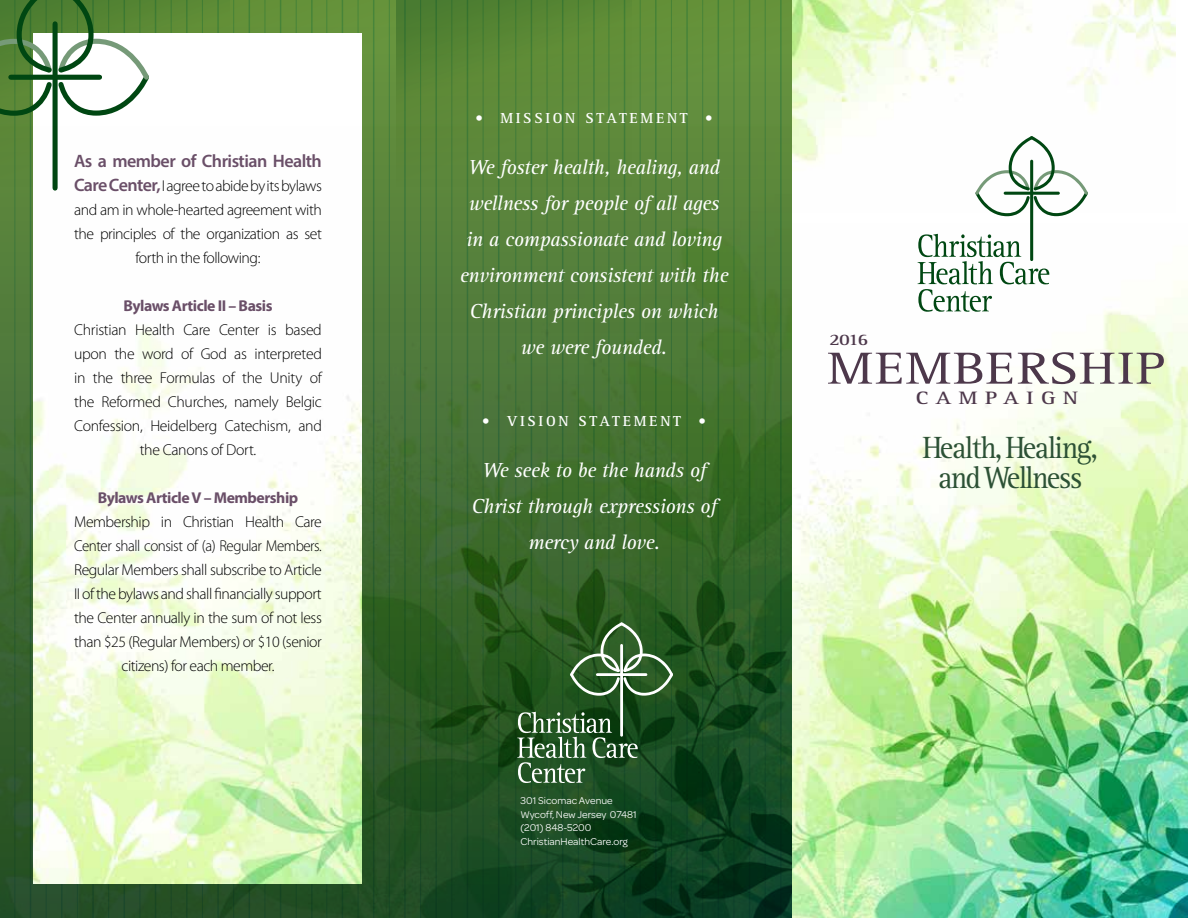
<style>
.page{position:relative;width:1188px;height:918px;background:#fff}
.page>*{position:absolute;margin:0;border:0;box-sizing:border-box;transform-origin:0 0}
.t1{font:46.5px "Rotis Serif Std";letter-spacing:.04em;color:#4d384b;scale:1.18 1}
.t2{font:31.65px/30px "Rotis Serif Std";letter-spacing:-.05em;color:#2c5135;text-align:center;scale:.94 1}
.t3{font:italic 21px/36px "Rotis Serif Std";letter-spacing:-.02em;color:#fff;text-align:center}
.t4{font:700 18.6px "Rotis Serif Std";letter-spacing:.35em;color:#4d384b;scale:1.18 1}
.t5{font:600 18px "Myriad Pro";letter-spacing:-.03em;color:#6a4f68}
.t6{font:700 16.65px "Rotis Serif Std";color:#4d384b;scale:1.18 1}
.t7{font:300 15.75px/24px "Myriad Pro";letter-spacing:-.03em;color:#000;text-align:center}
.t8{font:700 15.75px "Myriad Pro";letter-spacing:-.03em;color:#6a4f68}
.t9{font:700 15px "Rotis Serif Std";letter-spacing:.18em;color:#fff}
.t10{font:10.5px/13.5px "Omnes";color:#fff}
.s1{font-weight:600;font-size:18px;color:#6a4f68}
</style>
<div class="page">
<img style="left:792px;top:224px;width:396px;height:694px">
<img style="left:792px;top:0;width:384px;height:164px">
<svg style="left:230px;top:0;width:166px;height:126px;background:#65923e"></svg>
<svg style="left:0;top:0;width:230px;height:126px;background:#608d3b"></svg>
<div style="left:34px;top:34px;width:328px;height:850px;background:#fff"></div>
<div style="left:53px;top:24px;width:5px;height:164px;background:#004712"></div>
<svg style="left:0;top:0;width:152px;height:118px"></svg>
<svg style="left:631px;top:0;width:161px;height:126px;background:#618f3b"></svg>
<svg style="left:396px;top:0;width:235px;height:126px;background:#588736"></svg>
<img style="left:0;top:126px;width:792px;height:792px">
<hr style="left:1030px;top:160px;width:3px;height:101px;background:#004712;border-radius:2px">
<svg style="left:975px;top:136px;width:113px;height:80px"></svg>
<svg style="left:918px;top:234px;width:131px;height:78px"></svg>
<hr style="left:620px;top:644px;width:3px;height:93px;background:#fff">
<svg style="left:570px;top:622px;width:103px;height:74px;background:#4b7446"></svg>
<svg style="left:517px;top:712px;width:121px;height:71px;background:#466e48"></svg>
<p class="t5" style="left:74px;top:149px;width:249px">As a member of Christian Health</p>
<p class="t7" style="left:74px;top:173px;width:249px"><span class="s1">Care Center,</span> I agree to abide by its bylaws and am in whole-hearted agreement with the principles of the organization as set forth in the following:</p>
<p class="t8" style="left:123px;top:297px;width:151px">Bylaws Article II – Basis</p>
<p class="t7" style="left:74px;top:317px;width:249px">Christian Health Care Center is based upon the word of God as interpreted in the three Formulas of the Unity of the Reformed Churches, namely Belgic Confession, Heidelberg Catechism, and the Canons of Dort.</p>
<p class="t8" style="left:98px;top:489px;width:202px">Bylaws Article V – Membership</p>
<p class="t7" style="left:74px;top:509px;width:249px">Membership in Christian Health Care Center shall consist of (a) Regular Members.<br>Regular Members shall subscribe to Article II of the bylaws and shall financially support the Center annually in the sum of not less than $25 (Regular Members) or $10 (senior citizens) for each member.</p>
<p class="t9" style="left:475px;top:109px;width:239px">• MISSION STATEMENT •</p>
<h3 class="t3" style="left:460px;top:150px;width:270px">We foster health, healing, and wellness for people of all ages in a compassionate and loving environment consistent with the<br>Christian principles on which we were founded.</h3>
<p class="t9" style="left:482px;top:412px;width:225px">• VISION STATEMENT •</p>
<h3 class="t3" style="left:471px;top:453px;width:247px">We seek to be the hands of<br>Christ through expressions of mercy and love.</h3>
<p class="t10" style="left:521px;top:794px;width:118px">301 Sicomac Avenue<br>Wycoff, New Jersey 07481 (201) 848-5200<br>ChristianHealthCare.org</p>
<p class="t6" style="left:829px;top:330px;width:35px">2016</p>
<h1 class="t1" style="left:827px;top:342px;width:289px">MEMBERSHIP</h1>
<p class="t4" style="left:916px;top:387px;width:139px">CAMPAIGN</p>
<h2 class="t2" style="left:922px;top:434px;width:188px">Health, Healing, and Wellness</h2>
</div>
